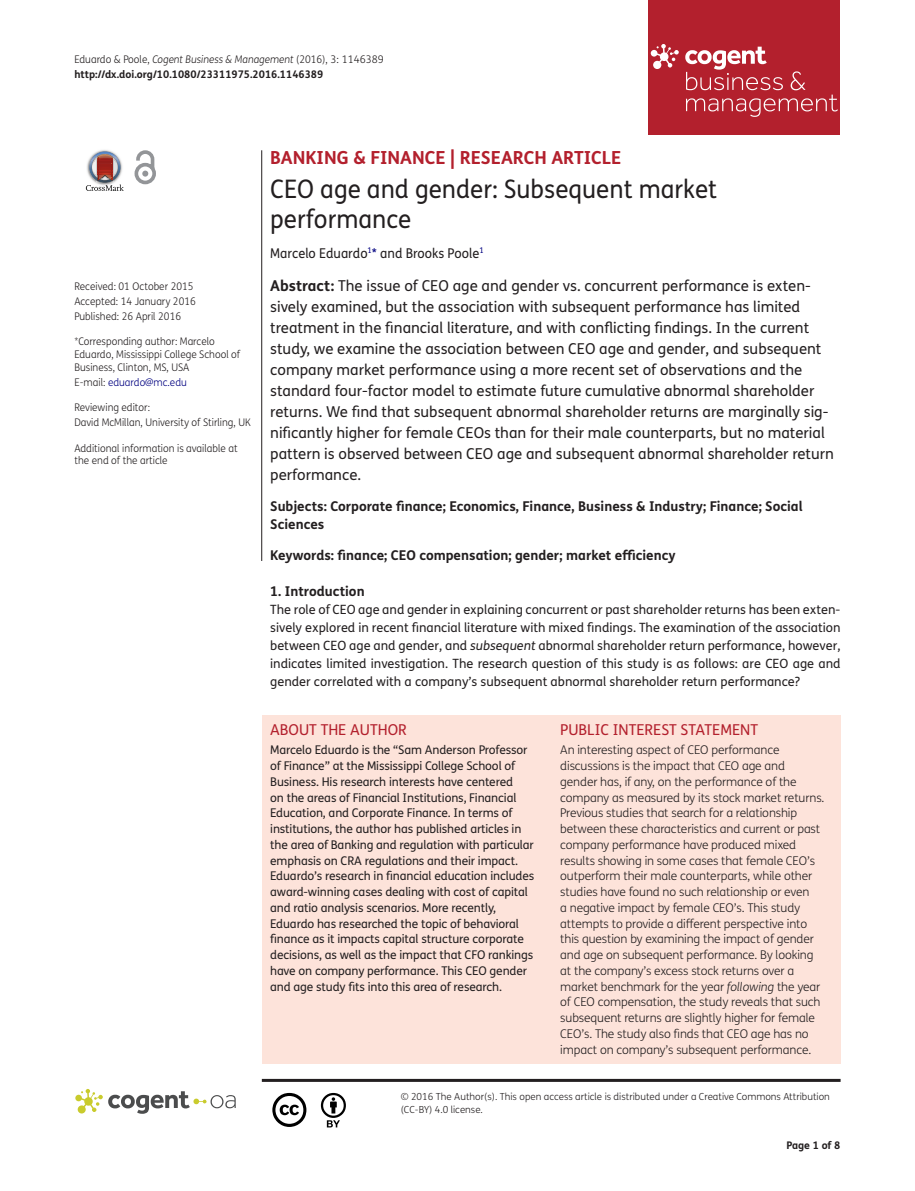
<style>
.page{position:relative;width:915px;height:1191px;background:#fff}
.page>*{position:absolute;margin:0;border:0;box-sizing:border-box;transform-origin:0 0}
.t1{font:25.5px/30px "FS Me Pro";color:#231f20;scale:.95 1}
.t2{font:700 18px "FS Me Pro";color:#b3202d}
.t3{font:15px/21px "FS Me Pro";color:#231f20}
.t4{font:15px "FS Me Pro";color:#b3202d}
.t5{font:700 13.5px/18px "FS Me Pro";color:#231f20}
.t6{font:13.5px "FS Me Pro";color:#231f20;scale:.95 1}
.t7{font:12.75px/18px "FS Me Pro";color:#231f20;text-align:justify}
.t8{font:300 12px/15.8px "FS Me Pro";letter-spacing:-.01em;color:#231f20}
.t9{font:12px/15.8px "FS Me Pro";letter-spacing:-.01em;color:#231f20}
.t10{font:300 10.5px/12.8px "FS Me Pro";color:#231f20;scale:.95 1}
.t11{font:700 10.5px/15px "FS Me Pro";color:#231f20}
.t12{font:300 10.5px "FS Me Pro";color:#000080;scale:.95 1}
.t13{font:300 9.75px/12.8px "FS Me Pro";color:#231f20}
.s1{font-weight:300}
.s2{font-weight:300;font-style:italic}
.s3{color:#231f20}
.s4{color:#000080}
.s5{font-weight:700}
.s6{font-style:italic}
</style>
<div class="page">
<div style="left:648px;top:0;width:192px;height:134px;background:#b3202d"></div>
<svg style="left:650px;top:44px;width:28px;height:25px"></svg>
<svg style="left:685px;top:47px;width:152px;height:70px"></svg>
<div style="left:261px;top:715px;width:579px;height:348px;background:#fde3da"></div>
<svg style="left:86px;top:151px;width:38px;height:40px"></svg>
<svg style="left:134px;top:150px;width:22px;height:34px"></svg>
<hr style="left:261px;top:150px;width:1px;height:411px;background:#231f20">
<hr style="left:262px;top:1078px;width:578px;height:3px;background:#231f20">
<svg style="left:75px;top:1089px;width:161px;height:24px"></svg>
<svg style="left:272px;top:1093px;width:34px;height:34px"></svg>
<svg style="left:321px;top:1093px;width:25px;height:34px"></svg>
<p class="t11" style="left:74px;top:51px;width:311px"><span class="s1">Eduardo &amp; Poole,</span> <span class="s2">Cogent Business &amp; Management</span> <span class="s1">(2016), 3: 1146389 </span>http://dx.doi.org/10.1080/23311975.2016.1146389</p>
<p class="t10" style="left:74px;top:279px;width:129px;line-height:14.9px">Received: 01 October 2015<br>Accepted: 14 January 2016<br>Published: 26 April 2016</p>
<p class="t10" style="left:74px;top:335px;width:176px">*Corresponding author: Marcelo<br>Eduardo, Mississippi College School of<br>Business, Clinton, MS, USA</p>
<p class="t12" style="left:74px;top:375px;width:120px"><span class="s3">E-mail:</span> eduardo@mc.edu</p>
<p class="t10" style="left:74px;top:400px;width:187px;line-height:14.9px">Reviewing editor:<br>David McMillan, University of Stirling, UK</p>
<p class="t10" style="left:74px;top:441px;width:173px">Additional information is available at the end of the article</p>
<h2 class="t2" style="left:270px;top:143px;width:352px">BANKING &amp; FINANCE | RESEARCH ARTICLE</h2>
<h1 class="t1" style="left:270px;top:174px;width:472px">CEO age and gender: Subsequent market performance</h1>
<p class="t6" style="left:270px;top:243px;width:226px">Marcelo Eduardo<sup>1</sup><span class="s4">*</span> and Brooks Poole<sup>1</sup></p>
<p class="t3" style="left:270px;top:275px;width:565px"><span class="s5">Abstract:</span> The issue of CEO age and gender vs. concurrent performance is exten&shy;sively examined, but the association with subsequent performance has limited treatment in the financial literature, and with conflicting findings. In the current study, we examine the association between CEO age and gender, and subsequent company market performance using a more recent set of observations and the standard four-factor model to estimate future cumulative abnormal shareholder returns. We find that subsequent abnormal shareholder returns are marginally sig&shy;nificantly higher for female CEOs than for their male counterparts, but no material pattern is observed between CEO age and subsequent abnormal shareholder return performance.</p>
<p class="t5" style="left:270px;top:497px;width:534px">Subjects: Corporate finance; Economics, Finance, Business &amp; Industry; Finance; Social<br>Sciences</p>
<p class="t5" style="left:270px;top:545px;width:407px">Keywords: finance; CEO compensation; gender; market efficiency</p>
<p class="t5" style="left:270px;top:581px;width:96px">1. Introduction</p>
<p class="t7" style="left:270px;top:600px;width:571px">The role of CEO age and gender in explaining concurrent or past shareholder returns has been exten&shy;sively explored in recent financial literature with mixed findings. The examination of the association between CEO age and gender, and <span class="s6">subsequent</span> abnormal shareholder return performance, however, indicates limited investigation. The research question of this study is as follows: are CEO age and gender correlated with a company’s subsequent abnormal shareholder return performance?</p>
<p class="t4" style="left:270px;top:719px;width:138px">ABOUT THE AUTHOR</p>
<p class="t9" style="left:270px;top:742px;width:265px">Marcelo Eduardo is the “Sam Anderson Professor of Finance” at the Mississippi College School of Business. His research interests have centered<br>on the areas of Financial Institutions, Financial Education, and Corporate Finance. In terms of institutions, the author has published articles in the area of Banking and regulation with particular emphasis on CRA regulations and their impact.<br>Eduardo’s research in financial education includes award-winning cases dealing with cost of capital and ratio analysis scenarios. More recently, Eduardo has researched the topic of behavioral finance as it impacts capital structure corporate decisions, as well as the impact that CFO rankings have on company performance. This CEO gender and age study fits into this area of research.</p>
<p class="t4" style="left:560px;top:719px;width:199px">PUBLIC INTEREST STATEMENT</p>
<p class="t8" style="left:560px;top:742px;width:265px">An interesting aspect of CEO performance discussions is the impact that CEO age and gender has, if any, on the performance of the company as measured by its stock market returns.<br>Previous studies that search for a relationship between these characteristics and current or past company performance have produced mixed results showing in some cases that female CEO’s outperform their male counterparts, while other studies have found no such relationship or even<br>a negative impact by female CEO’s. This study attempts to provide a different perspective into this question by examining the impact of gender and age on subsequent performance. By looking at the company’s excess stock returns over a market benchmark for the year <span class="s6">following</span> the year of CEO compensation, the study reveals that such subsequent returns are slightly higher for female CEO’s. The study also finds that CEO age has no impact on company’s subsequent performance.</p>
<p class="t13" style="left:400px;top:1090px;width:430px">© 2016 The Author(s). This open access article is distributed under a Creative Commons Attribution (CC-BY) 4.0 license.</p>
<p class="t11" style="left:786px;top:1137px;width:56px">Page 1 of 8</p>
</div>
